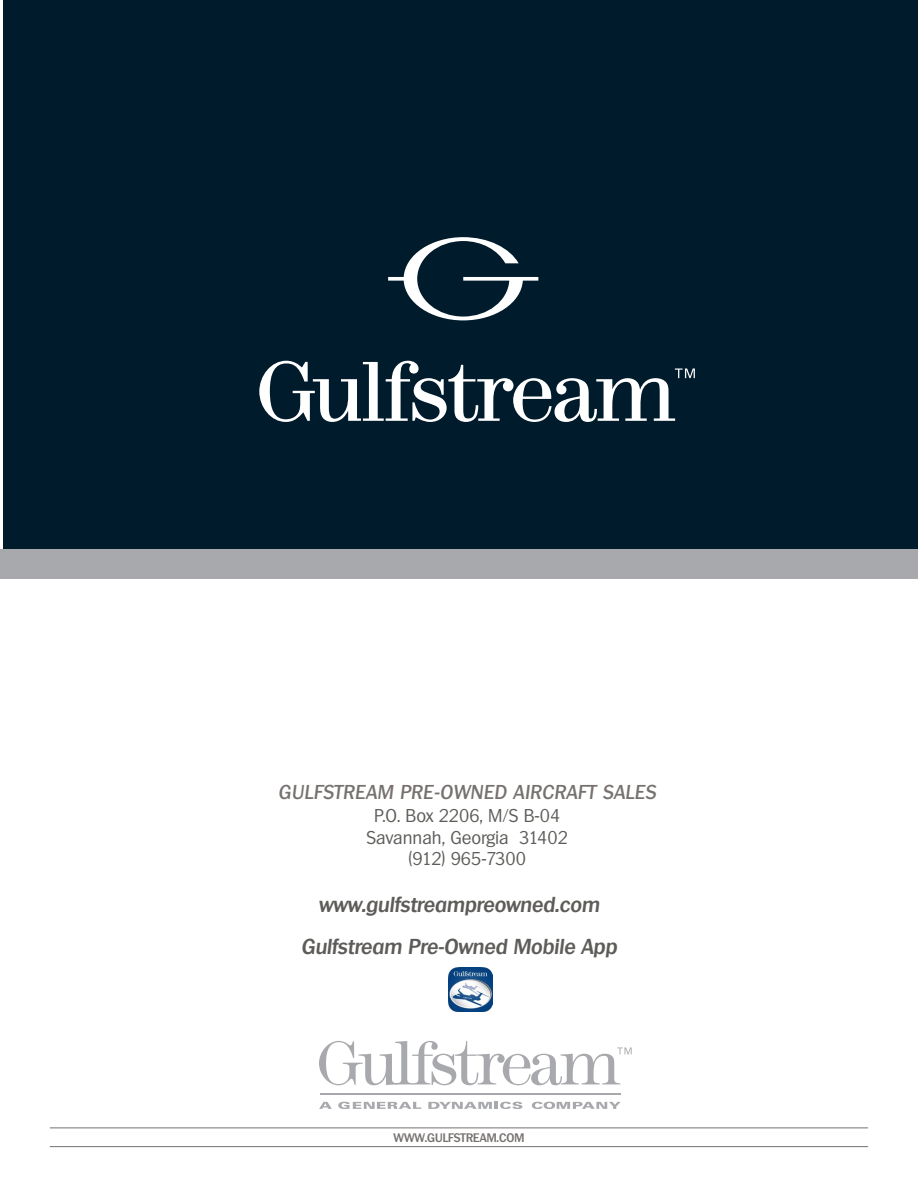
<style>
.page{position:relative;width:918px;height:1188px;background:#fff}
.page>*{position:absolute;margin:0;border:0;box-sizing:border-box;transform-origin:0 0}
.t1{font:21px "Franklin Goth TS Dem Bold Ita";color:#5d5c59}
.t2{font:italic 500 19.5px "Franklin Goth TS";letter-spacing:.025em;color:#76716f}
.t3{font:300 18px "Franklin Goth TS";color:#5d5c59}
.t4{font:700 12px "Franklin Goth TS Dem";color:#76716f}
</style>
<div class="page">
<hr style="left:50px;top:1146px;width:818px;height:1px;background:#76716f">
<hr style="left:50px;top:1128px;width:818px;height:1px;background:#76716f">
<hr style="left:320px;top:1093px;width:301px;height:2px;background:#a8a9ad">
<svg style="left:319px;top:1102px;width:13px;height:7px"></svg>
<svg style="left:428px;top:1102px;width:94px;height:7px"></svg>
<svg style="left:532px;top:1102px;width:89px;height:7px"></svg>
<svg style="left:338px;top:1102px;width:83px;height:7px"></svg>
<svg style="left:319px;top:1041px;width:313px;height:44px"></svg>
<img style="left:448px;top:968px;width:44px;height:43px">
<div style="left:3px;top:0;width:915px;height:550px;background:#001b2b"></div>
<div style="left:0;top:550px;width:918px;height:29px;background:#a8a9ad"></div>
<svg style="left:259px;top:237px;width:416px;height:185px"></svg>
<svg style="left:675px;top:369px;width:20px;height:9px"></svg>
<p class="t2" style="left:278px;top:780px;width:379px">GULFSTREAM PRE-OWNED AIRCRAFT SALES</p>
<p class="t3" style="left:374px;top:805px;width:187px">P.O. Box 2206, M/S B-04</p>
<p class="t3" style="left:367px;top:826px;width:203px">Savannah, Georgia 31402</p>
<p class="t3" style="left:409px;top:848px;width:119px">(912) 965-7300</p>
<p class="t1" style="left:318px;top:892px;width:283px">www.gulfstreampreowned.com</p>
<p class="t1" style="left:301px;top:934px;width:317px">Gulfstream Pre-Owned Mobile App</p>
<p class="t4" style="left:394px;top:1131px;width:132px">WWW.GULFSTREAM.COM</p>
</div>
